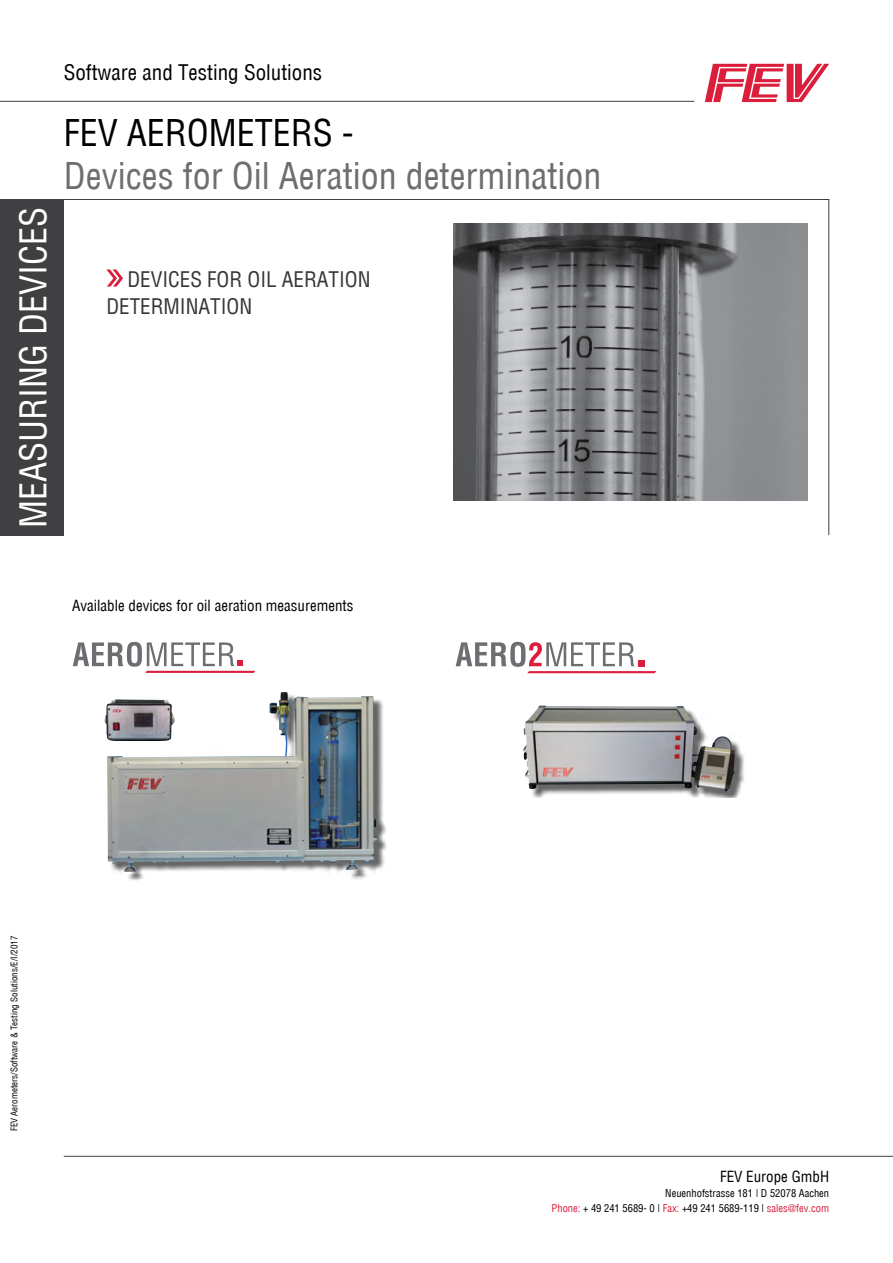
<style>
.page{position:relative;width:893px;height:1263px;background:#fff}
.page>*{position:absolute;margin:0;border:0;box-sizing:border-box;transform-origin:0 0}
.t1{font:36px "Helv Cond";color:#6d6e71}
.t2{font:36px "Helv Cond";color:#fff}
.t3{font:36px "Helv Cond";color:#000}
.t4{font:21px/27px "Helv Cond";color:#343738}
.t5{font:21px "Helv Cond";color:#000}
.t6{font:15px "Helv Cond";color:#000}
.t7{font:10.5px/15px "Helv Cond";color:#000;text-align:right}
.t8{font:9px "Helv Cond";color:#000}
.s1{color:#da1f3d}
</style>
<div class="page">
<hr style="left:0;top:101px;width:694px;height:1px;background:#404042">
<hr style="left:64px;top:1156px;width:829px;height:1px;background:#404042">
<svg style="left:705px;top:64px;width:124px;height:38px"></svg>
<svg style="left:106px;top:269px;width:17px;height:18px"></svg>
<div style="left:0;top:199px;width:64px;height:337px;background:#404042"></div>
<hr style="left:0;top:199px;width:829px;height:1px;background:#404042">
<hr style="left:828px;top:199px;width:1px;height:336px;background:#404042">
<img style="left:454px;top:223px;width:353px;height:277px">
<div style="left:525px;top:707px;width:219px;height:90px;background:#000;opacity:.6"></div>
<img style="left:523px;top:705px;width:212px;height:86px">
<svg style="left:456px;top:642px;width:200px;height:31px"></svg>
<div style="left:109px;top:693px;width:278px;height:189px;background:#000;opacity:.6"></div>
<img style="left:107px;top:692px;width:270px;height:180px">
<svg style="left:73px;top:642px;width:182px;height:31px"></svg>
<img style="left:104px;top:699px;width:71px;height:42px">
<h1 class="t2" style="left:11px;top:528px;width:323px;rotate:-90deg">MEASURING DEVICES</h1>
<h2 class="t5" style="left:64px;top:59px;width:260px">Software and Testing Solutions</h2>
<h1 class="t3" style="left:64px;top:111px;width:292px">FEV AEROMETERS -</h1>
<h1 class="t1" style="left:64px;top:154px;width:539px">Devices for Oil Aeration determination</h1>
<h2 class="t4" style="left:106px;top:265px;width:266px;text-indent:21px">DEVICES FOR OIL AERATION<br>DETERMINATION</h2>
<h3 class="t6" style="left:72px;top:596px;width:283px">Available devices for oil aeration measurements</h3>
<p class="t8" style="left:9px;top:1131px;width:197px;rotate:-90deg">FEV Aerometers/Software &amp; Testing Solutions/E/I/2017</p>
<h3 class="t6" style="left:720px;top:1167px;width:111px">FEV Europe GmbH</h3>
<p class="t7" style="left:552px;top:1185px;width:279px">Neuenhofstrasse 181 | D 52078 Aachen<br><span class="s1">Phone:</span> + 49 241 5689- 0 | <span class="s1">Fax:</span> +49 241 5689-119 | <span class="s1">sales@fev.com</span></p>
</div>
